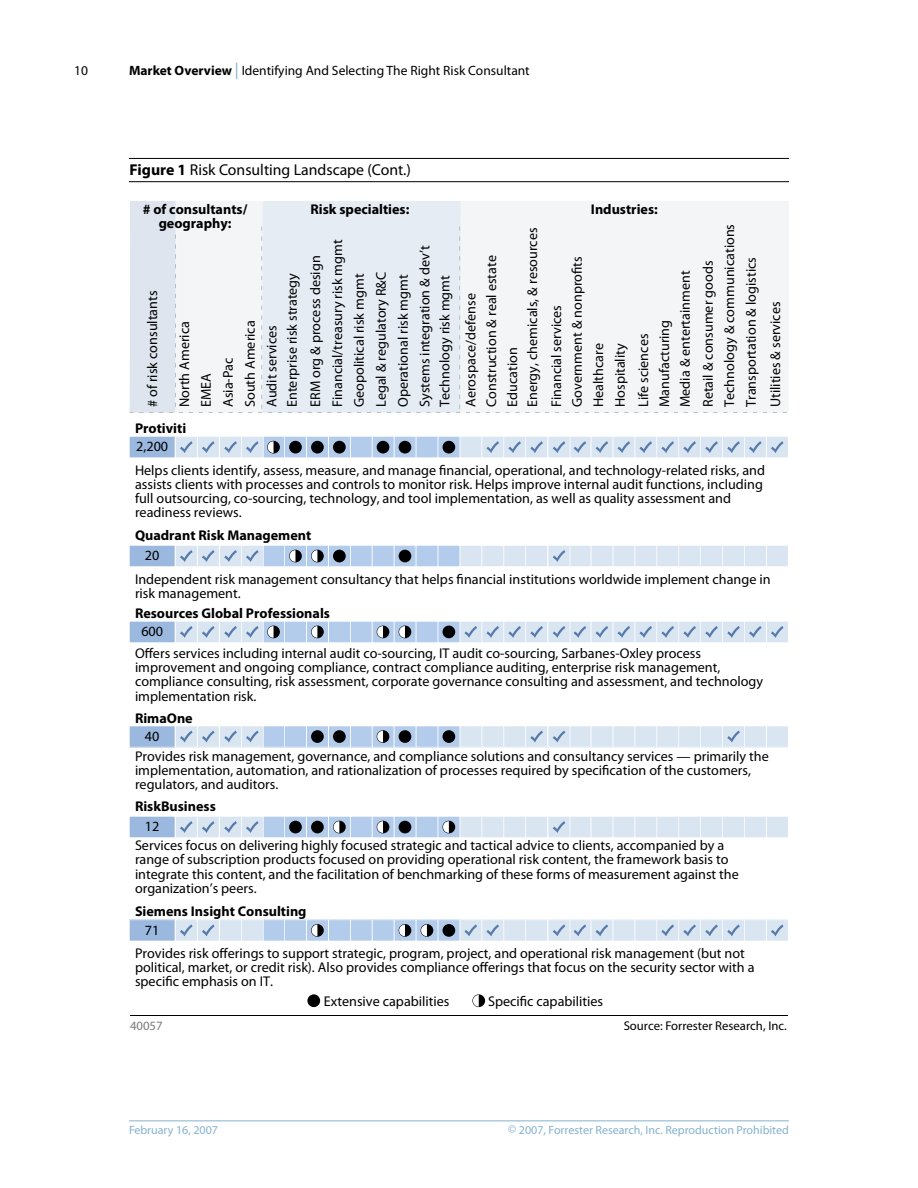
<style>
.page{position:relative;width:918px;height:1188px;background:#fff}
.page>*{position:absolute;margin:0;border:0;box-sizing:border-box;transform-origin:0 0}
.t1{font:15.75px "Myriad Pro";color:#000}
.t2{font:14.1px/14.1px "Myriad Pro";color:#000}
.t3{font:700 14.1px "Myriad Pro";color:#000}
.t4{font:13.5px "Myriad Pro";color:#000}
.t5{font:12.75px "Myriad Pro";color:#000}
.t6{font:12.75px "Myriad Pro";color:#797b7d}
.t7{font:12px "Myriad Pro";color:#84b2cf}
.s1{font-weight:700}
.s2{font-size:16.5px;color:#84b2cf}
</style>
<div class="page">
<hr style="left:129px;top:1120px;width:660px;height:1px;background:#84b2cf">
<hr style="left:129px;top:158px;width:660px;height:1px;background:#000">
<hr style="left:129px;top:181px;width:660px;height:1px;background:#000">
<hr style="left:130px;top:1015px;width:658px;height:1px;background:#000">
<div style="left:130px;top:201px;width:46px;height:212px;background:#dee5ef"></div>
<div style="left:176px;top:201px;width:87px;height:212px;background:#f3f5f7"></div>
<div style="left:262px;top:201px;width:199px;height:212px;background:#e6ecf4"></div>
<div style="left:461px;top:201px;width:328px;height:212px;background:#f3f5f7"></div>
<svg style="left:459px;top:226px;width:1px;height:24px"></svg>
<svg style="left:459px;top:316px;width:1px;height:33px"></svg>
<svg style="left:261px;top:226px;width:1px;height:24px"></svg>
<svg style="left:261px;top:316px;width:1px;height:33px"></svg>
<svg style="left:129px;top:412px;width:14px;height:1px"></svg>
<svg style="left:209px;top:412px;width:33px;height:1px"></svg>
<svg style="left:308px;top:412px;width:33px;height:1px"></svg>
<svg style="left:407px;top:412px;width:33px;height:1px"></svg>
<svg style="left:496px;top:412px;width:43px;height:1px"></svg>
<svg style="left:595px;top:412px;width:43px;height:1px"></svg>
<svg style="left:694px;top:412px;width:33px;height:1px"></svg>
<svg style="left:175px;top:234px;width:1px;height:34px"></svg>
<svg style="left:175px;top:324px;width:1px;height:33px"></svg>
<svg style="left:169px;top:403px;width:14px;height:10px"></svg>
<div style="left:472px;top:994px;width:13px;height:13px;background:#000;border-radius:50%"></div>
<svg style="left:473px;top:995px;width:6px;height:12px"></svg>
<div style="left:307px;top:994px;width:13px;height:13px;background:#000;border-radius:50%"></div>
<svg style="left:129px;top:436px;width:331px;height:22px;background:#aabbd0"></svg>
<svg style="left:460px;top:436px;width:328px;height:22px;background:#d3dfed"></svg>
<svg style="left:129px;top:545px;width:331px;height:22px;background:#b5c7df"></svg>
<svg style="left:129px;top:621px;width:331px;height:22px;background:#b6c7de"></svg>
<svg style="left:460px;top:545px;width:328px;height:22px;background:#dce6f2"></svg>
<svg style="left:460px;top:621px;width:328px;height:22px;background:#d2deed"></svg>
<svg style="left:129px;top:726px;width:331px;height:22px;background:#afc1d8"></svg>
<svg style="left:460px;top:726px;width:328px;height:22px;background:#dae5f1"></svg>
<svg style="left:129px;top:816px;width:331px;height:22px;background:#b1c2d8"></svg>
<svg style="left:460px;top:816px;width:328px;height:22px;background:#dce6f2"></svg>
<svg style="left:129px;top:919px;width:336px;height:22px;background:#b8cae1"></svg>
<svg style="left:465px;top:919px;width:323px;height:22px;background:#d5e1ef"></svg>
<p class="t4" style="left:74px;top:63px;width:15px">10</p>
<p class="t4" style="left:129px;top:63px;width:402px"><span class="s1">Market Overview</span> <span class="s2">|</span> Identifying And Selecting The Right Risk Consultant</p>
<p class="t1" style="left:130px;top:161px;width:283px"><span class="s1">Figure 1</span> Risk Consulting Landscape (Cont.)</p>
<p class="t3" style="left:143px;top:201px;width:106px"># of consultants/</p>
<p class="t3" style="left:311px;top:201px;width:100px">Risk specialties:</p>
<p class="t3" style="left:159px;top:215px;width:74px">geography:</p>
<p class="t2" style="left:146px;top:407px;width:118px;rotate:-90deg"># of risk consultants</p>
<p class="t2" style="left:178px;top:407px;width:87px;rotate:-90deg">North America</p>
<p class="t2" style="left:243px;top:407px;width:88px;rotate:-90deg">South America</p>
<p class="t2" style="left:196px;top:407px;width:51px;line-height:21.9px;rotate:-90deg">EMEA<br>Asia-Pac</p>
<p class="t3" style="left:135px;top:420px;width:53px">Protiviti</p>
<p class="t2" style="left:136px;top:440px;width:33px">2,200</p>
<p class="t2" style="left:265px;top:407px;width:83px;rotate:-90deg">Audit services</p>
<p class="t2" style="left:285px;top:407px;width:136px;rotate:-90deg">Enterprise risk strategy</p>
<p class="t2" style="left:305px;top:407px;width:169px;line-height:21.9px;rotate:-90deg">ERM org &amp; process design<br>Financial/treasury risk mgmt</p>
<p class="t2" style="left:374px;top:407px;width:137px;rotate:-90deg">Legal &amp; regulatory R&amp;C</p>
<p class="t2" style="left:352px;top:407px;width:135px;rotate:-90deg">Geopolitical risk mgmt</p>
<p class="t2" style="left:396px;top:407px;width:134px;rotate:-90deg">Operational risk mgmt</p>
<p class="t2" style="left:418px;top:407px;width:163px;rotate:-90deg">Systems integration &amp; dev’t</p>
<p class="t2" style="left:461px;top:407px;width:153px;line-height:20.7px;rotate:-90deg">Aerospace/defense<br>Construction &amp; real estate</p>
<p class="t2" style="left:438px;top:407px;width:133px;rotate:-90deg">Technology risk mgmt</p>
<p class="t2" style="left:506px;top:407px;width:61px;rotate:-90deg">Education</p>
<p class="t2" style="left:526px;top:407px;width:181px;rotate:-90deg">Energy, chemicals, &amp; resources</p>
<p class="t2" style="left:550px;top:407px;width:103px;rotate:-90deg">Financial services</p>
<p class="t3" style="left:591px;top:201px;width:68px">Industries:</p>
<p class="t2" style="left:723px;top:407px;width:185px;rotate:-90deg">Technology &amp; communications</p>
<p class="t2" style="left:570px;top:407px;width:152px;rotate:-90deg">Government &amp; nonprofits</p>
<p class="t2" style="left:701px;top:407px;width:148px;rotate:-90deg">Retail &amp; consumer goods</p>
<p class="t2" style="left:744px;top:407px;width:151px;rotate:-90deg">Transportation &amp; logistics</p>
<p class="t2" style="left:633px;top:407px;width:138px;line-height:21px;rotate:-90deg">Life sciences<br>Manufacturing<br>Media &amp; entertainment</p>
<p class="t2" style="left:588px;top:407px;width:65px;line-height:21.5px;rotate:-90deg">Healthcare<br>Hospitality</p>
<p class="t2" style="left:769px;top:407px;width:107px;rotate:-90deg">Utilities &amp; services</p>
<p class="t2" style="left:135px;top:463px;width:631px">Helps clients identify, assess, measure, and manage financial, operational, and technology-related risks, and assists clients with processes and controls to monitor risk. Helps improve internal audit functions, including full outsourcing, co-sourcing, technology, and tool implementation, as well as quality assessment and readiness reviews.</p>
<p class="t3" style="left:135px;top:527px;width:178px">Quadrant Risk Management</p>
<p class="t2" style="left:145px;top:549px;width:16px">20</p>
<p class="t2" style="left:135px;top:572px;width:637px">Independent risk management consultancy that helps financial institutions worldwide implement change in risk management.</p>
<p class="t3" style="left:135px;top:605px;width:197px">Resources Global Professionals</p>
<p class="t2" style="left:141px;top:625px;width:23px">600</p>
<p class="t2" style="left:135px;top:647px;width:630px">Offers services including internal audit co-sourcing, IT audit co-sourcing, Sarbanes-Oxley process improvement and ongoing compliance, contract compliance auditing, enterprise risk management, compliance consulting, risk assessment, corporate governance consulting and assessment, and technology implementation risk.</p>
<p class="t3" style="left:135px;top:710px;width:59px">RimaOne</p>
<p class="t2" style="left:145px;top:729px;width:16px">40</p>
<p class="t2" style="left:135px;top:749px;width:635px">Provides risk management, governance, and compliance solutions and consultancy services — primarily the implementation, automation, and rationalization of processes required by specification of the customers, regulators, and auditors.</p>
<p class="t3" style="left:135px;top:799px;width:82px">RiskBusiness</p>
<p class="t2" style="left:145px;top:820px;width:16px">12</p>
<p class="t2" style="left:135px;top:839px;width:605px">Services focus on delivering highly focused strategic and tactical advice to clients, accompanied by a range of subscription products focused on providing operational risk content, the framework basis to integrate this content, and the facilitation of benchmarking of these forms of measurement against the organization’s peers.</p>
<p class="t3" style="left:135px;top:904px;width:173px">Siemens Insight Consulting</p>
<p class="t2" style="left:135px;top:946px;width:621px">Provides risk offerings to support strategic, program, project, and operational risk management (but not political, market, or credit risk). Also provides compliance offerings that focus on the security sector with a specific emphasis on IT.</p>
<p class="t2" style="left:145px;top:923px;width:16px">71</p>
<p class="t2" style="left:324px;top:995px;width:127px">Extensive capabilities</p>
<p class="t2" style="left:488px;top:995px;width:117px">Specific capabilities</p>
<p class="t6" style="left:130px;top:1018px;width:34px">40057</p>
<p class="t5" style="left:624px;top:1018px;width:165px">Source: Forrester Research, Inc.</p>
<p class="t7" style="left:129px;top:1123px;width:91px">February 16, 2007</p>
<p class="t7" style="left:508px;top:1123px;width:282px">© 2007, Forrester Research, Inc. Reproduction Prohibited</p>
</div>
